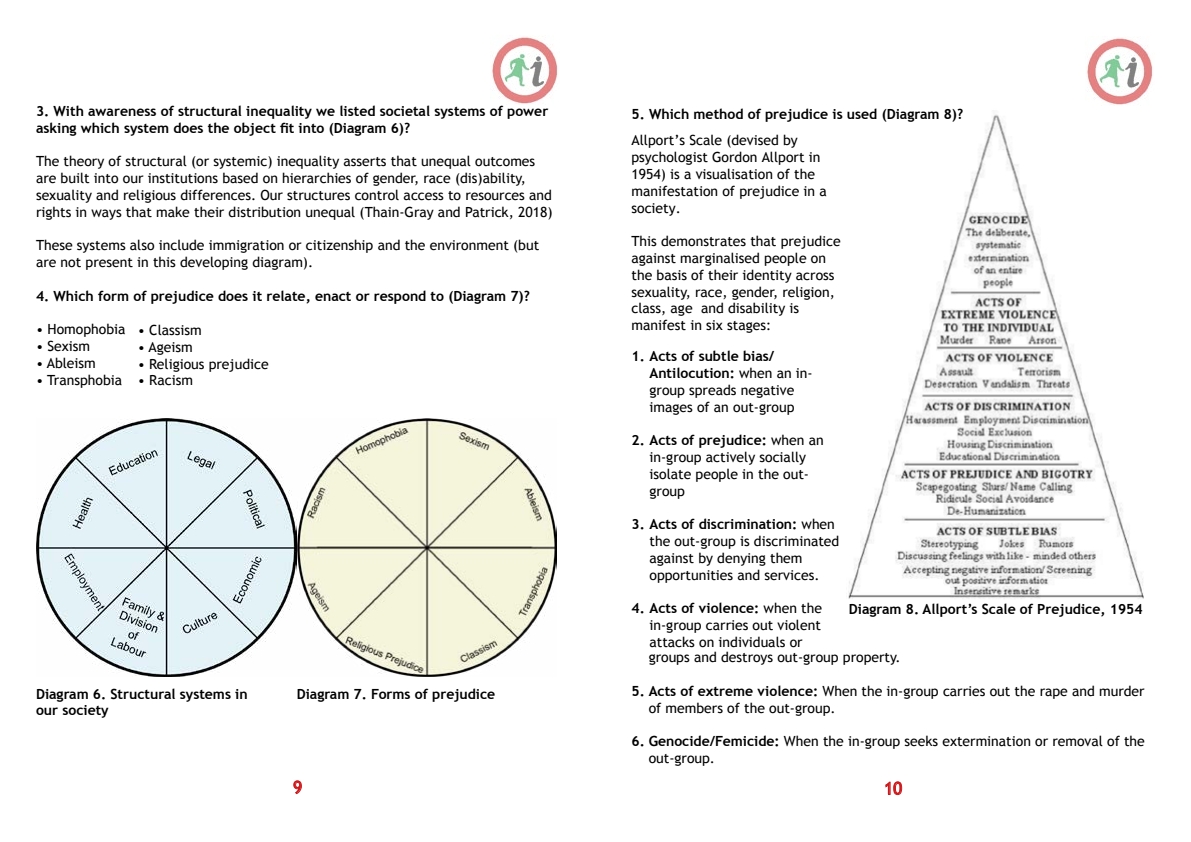
<style>
.page{position:relative;width:1191px;height:842px;background:#fff}
.page>*{position:absolute;margin:0;border:0;box-sizing:border-box;transform-origin:0 0}
.t1{font:17px "Trebuchet MS";color:#cd171a}
.t2{font:14px/16.8px "Trebuchet MS";color:#000}
.t3{font:700 14px/16.8px "Trebuchet MS";color:#000}
.s1{font-weight:700}
</style>
<div class="page">
<img style="left:492px;top:36px;width:66px;height:68px">
<svg style="left:293px;top:780px;width:9px;height:14px"></svg>
<img style="left:1087px;top:37px;width:66px;height:68px">
<svg style="left:885px;top:781px;width:17px;height:14px"></svg>
<img style="left:36px;top:418px;width:520px;height:259px">
<img style="left:848px;top:114px;width:296px;height:485px">
<p class="t3" style="left:36px;top:103px;width:514px">3. With awareness of structural inequality we listed societal systems of power asking which system does the object fit into (Diagram 6)?</p>
<p class="t2" style="left:36px;top:153px;width:518px">The theory of structural (or systemic) inequality asserts that unequal outcomes are built into our institutions based on hierarchies of gender, race (dis)ability, sexuality and religious differences. Our structures control access to resources and rights in ways that make their distribution unequal (Thain-Gray and Patrick, 2018)</p>
<p class="t2" style="left:36px;top:237px;width:505px">These systems also include immigration or citizenship and the environment (but are not present in this developing diagram).</p>
<p class="t3" style="left:36px;top:287px;width:495px">4. Which form of prejudice does it relate, enact or respond to (Diagram 7)?</p>
<p class="t2" style="left:36px;top:321px;width:91px">• Homophobia</p>
<p class="t2" style="left:36px;top:338px;width:56px">• Sexism</p>
<p class="t2" style="left:36px;top:355px;width:61px">• Ableism</p>
<p class="t2" style="left:36px;top:372px;width:88px">• Transphobia</p>
<p class="t2" style="left:138px;top:322px;width:66px">• Classism</p>
<p class="t2" style="left:138px;top:339px;width:56px">• Ageism</p>
<p class="t2" style="left:138px;top:355px;width:132px">• Religious prejudice</p>
<p class="t2" style="left:138px;top:372px;width:57px">• Racism</p>
<p class="t3" style="left:36px;top:685px;width:213px">Diagram 6. Structural systems in our society</p>
<p class="t3" style="left:297px;top:685px;width:200px">Diagram 7. Forms of prejudice</p>
<p class="t3" style="left:631px;top:106px;width:333px">5. Which method of prejudice is used (Diagram 8)?</p>
<p class="t2" style="left:631px;top:132px;width:197px">Allport’s Scale (devised by psychologist Gordon Allport in<br>1954) is a visualisation of the manifestation of prejudice in a society.</p>
<p class="t2" style="left:631px;top:233px;width:211px">This demonstrates that prejudice against marginalised people on the basis of their identity across sexuality, race, gender, religion, class, age and disability is manifest in six stages:</p>
<p class="t2" style="left:649px;top:348px;width:165px;text-indent:-18px"><span class="s1">1. Acts of subtle bias/<br>Antilocution:</span> when an in&shy;group spreads negative images of an out-group</p>
<p class="t2" style="left:649px;top:432px;width:176px;text-indent:-18px"><span class="s1">2. Acts of prejudice:</span> when an in-group actively socially isolate people in the out&shy;group</p>
<p class="t2" style="left:649px;top:516px;width:191px;text-indent:-18px"><span class="s1">3. Acts of discrimination:</span> when the out-group is discriminated against by denying them opportunities and services.</p>
<p class="t2" style="left:649px;top:600px;width:174px;text-align:justify;text-indent:-18px"><span class="s1">4. Acts of violence:</span> when the in-group carries out violent attacks on individuals or</p>
<p class="t2" style="left:648px;top:649px;width:253px">groups and destroys out-group property.</p>
<p class="t2" style="left:648px;top:683px;width:497px;text-indent:-17px"><span class="s1">5. Acts of extreme violence:</span> When the in-group carries out the rape and murder of members of the out-group.</p>
<p class="t2" style="left:648px;top:733px;width:498px;text-indent:-17px"><span class="s1">6. Genocide/Femicide:</span> When the in-group seeks extermination or removal of the out-group.</p>
<p class="t3" style="left:849px;top:600px;width:295px">Diagram 8. Allport’s Scale of Prejudice, 1954</p>
<p class="t1" style="left:293px;top:777px;width:10px">9</p>
<p class="t1" style="left:884px;top:778px;width:19px">10</p>
</div>
